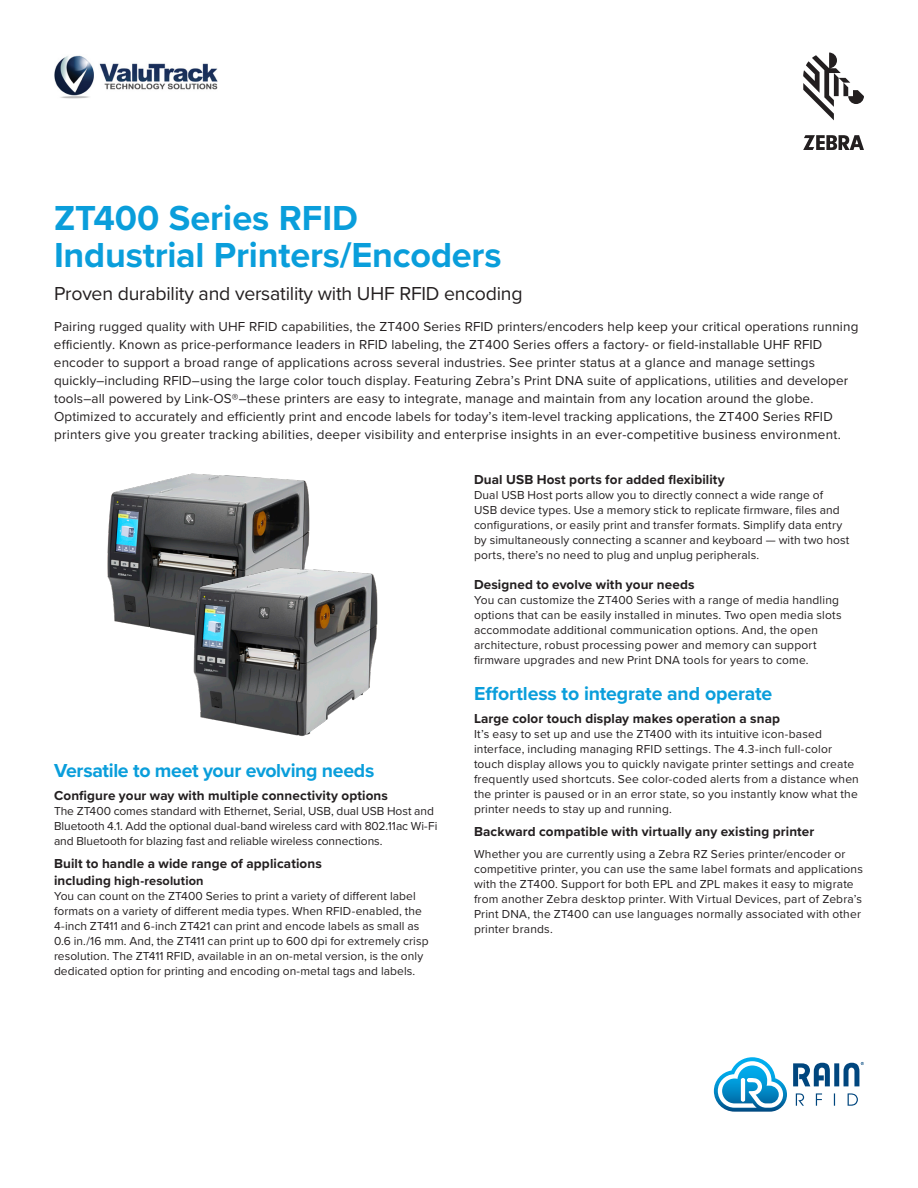
<style>
.page{position:relative;width:918px;height:1188px;background:#fff}
.page>*{position:absolute;margin:0;border:0;box-sizing:border-box;transform-origin:0 0}
.t1{font:700 36px/37.5px "Proxima Nova";letter-spacing:-.005em;color:#0a9edb}
.t2{font:700 19.5px "Proxima Nova";letter-spacing:-.02em;color:#0a9edb}
.t3{font:19.5px "Proxima Nova";letter-spacing:-.01em;color:#231f20}
.t4{font:13.5px/18px "Proxima Nova";letter-spacing:.01em;color:#231f20}
.t5{font:700 13.5px "Proxima Nova";letter-spacing:.01em;color:#231f20}
.t6{font:700 12.75px "Proxima Nova";color:#231f20}
.t7{font:12px/15px "Proxima Nova";letter-spacing:.015em;color:#231f20}
.t8{font:12px/15px "Proxima Nova";letter-spacing:-.005em;color:#231f20}
.s1{font-size:13.5px}
</style>
<div class="page">
<img style="left:107px;top:473px;width:203px;height:161px">
<img style="left:186px;top:560px;width:192px;height:176px">
<svg style="left:714px;top:1057px;width:73px;height:55px"></svg>
<svg style="left:793px;top:1062px;width:71px;height:44px"></svg>
<svg style="left:803px;top:53px;width:61px;height:67px"></svg>
<svg style="left:803px;top:135px;width:61px;height:15px"></svg>
<img style="left:54px;top:55px;width:163px;height:43px">
<h1 class="t1" style="left:54px;top:198px;width:449px">ZT400 Series RFID<br>Industrial Printers/Encoders</h1>
<h2 class="t3" style="left:54px;top:279px;width:470px">Proven durability and versatility with UHF RFID encoding</h2>
<p class="t4" style="left:54px;top:317px;width:806px">Pairing rugged quality with UHF RFID capabilities, the ZT400 Series RFID printers/encoders help keep your critical operations running efficiently. Known as price-performance leaders in RFID labeling, the ZT400 Series offers a factory- or field-installable UHF RFID encoder to support a broad range of applications across several industries. See printer status at a glance and manage settings quickly–including RFID–using the large color touch display. Featuring Zebra’s Print DNA suite of applications, utilities and developer tools–all powered by Link-OS®–these printers are easy to integrate, manage and maintain from any location around the globe.<br>Optimized to accurately and efficiently print and encode labels for today’s item-level tracking applications, the ZT400 Series RFID printers give you greater tracking abilities, deeper visibility and enterprise insights in an ever-competitive business environment.</p>
<h2 class="t2" style="left:54px;top:756px;width:322px">Versatile to meet your evolving needs</h2>
<p class="t5" style="left:54px;top:786px;width:335px">Configure your way with multiple connectivity options</p>
<p class="t8" style="left:54px;top:803px;width:385px">The ZT400 comes standard with Ethernet, Serial, USB, dual USB Host and<br>Bluetooth 4.1. Add the optional dual-band wireless card with 802.11ac Wi-Fi and Bluetooth for blazing fast and reliable wireless connections.</p>
<p class="t5" style="left:54px;top:854px;width:269px">Built to handle a wide range of applications</p>
<p class="t6" style="left:54px;top:871px;width:151px"><span class="s1">including</span> high-resolution</p>
<p class="t7" style="left:54px;top:888px;width:376px">You can count on the ZT400 Series to print a variety of different label formats on a variety of different media types. When RFID-enabled, the 4-inch ZT411 and 6-inch ZT421 can print and encode labels as small as 0.6 in./16 mm. And, the ZT411 can print up to 600 dpi for extremely crisp resolution. The ZT411 RFID, available in an on-metal version, is the only dedicated option for printing and encoding on-metal tags and labels.</p>
<p class="t5" style="left:474px;top:469px;width:252px">Dual USB Host ports for added flexibility</p>
<p class="t7" style="left:474px;top:486px;width:377px">Dual USB Host ports allow you to directly connect a wide range of USB device types. Use a memory stick to replicate firmware, files and configurations, or easily print and transfer formats. Simplify data entry by simultaneously connecting a scanner and keyboard — with two host ports, there’s no need to plug and unplug peripherals.</p>
<p class="t5" style="left:474px;top:574px;width:222px">Designed to evolve with your needs</p>
<p class="t7" style="left:474px;top:591px;width:369px">You can customize the ZT400 Series with a range of media handling options that can be easily installed in minutes. Two open media slots accommodate additional communication options. And, the open architecture, robust processing power and memory can support firmware upgrades and new Print DNA tools for years to come.</p>
<h2 class="t2" style="left:474px;top:678px;width:300px">Effortless to integrate and operate</h2>
<p class="t5" style="left:474px;top:708px;width:308px">Large color touch display makes operation a snap</p>
<p class="t7" style="left:474px;top:726px;width:386px">It’s easy to set up and use the ZT400 with its intuitive icon-based interface, including managing RFID settings. The 4.3-inch full-color touch display allows you to quickly navigate printer settings and create frequently used shortcuts. See color-coded alerts from a distance when the printer is paused or in an error state, so you instantly know what the printer needs to stay up and running.</p>
<p class="t5" style="left:474px;top:821px;width:342px">Backward compatible with virtually any existing printer</p>
<p class="t7" style="left:474px;top:846px;width:390px">Whether you are currently using a Zebra RZ Series printer/encoder or competitive printer, you can use the same label formats and applications with the ZT400. Support for both EPL and ZPL makes it easy to migrate from another Zebra desktop printer. With Virtual Devices, part of Zebra’s Print DNA, the ZT400 can use languages normally associated with other printer brands.</p>
</div>
